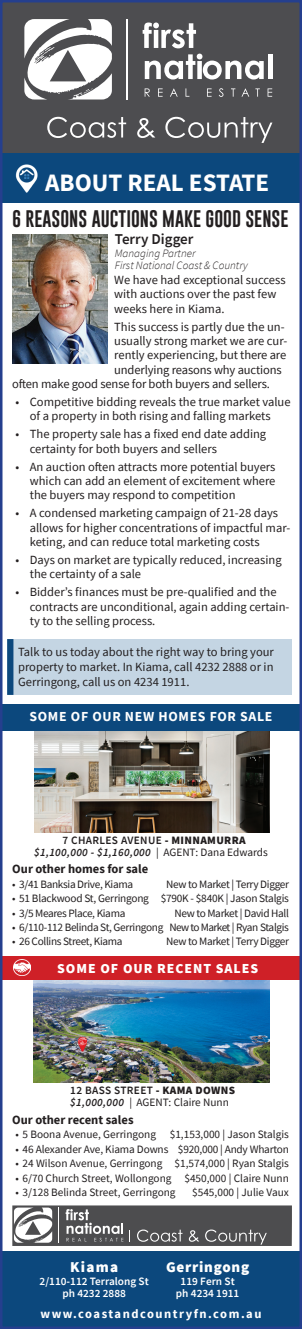
<style>
.page{position:relative;width:302px;height:1329px;background:#fff}
.page>*{position:absolute;margin:0;border:0;box-sizing:border-box;transform-origin:0 0}
.REAL_DEAL{font:700 25px "Source Sans Pro";color:#fff}
.t1{font:17.5px "Gobold Lowplus";color:#231f20}
.t2{font:900 15px "Source Sans Pro";letter-spacing:.05em;color:#fff}
.t3{font:600 15px "Source Sans Pro";color:#231f20}
.t4{font:700 13.75px "Source Sans Pro";letter-spacing:.05em;color:#fff}
.t5{font:900 13.75px "Source Sans Pro";letter-spacing:.07em;color:#fff}
.break-out_text{font:12.5px/14.4px "Source Sans Pro";color:#231f20}
.body_copy{font:12.5px/14.4px "Source Sans Pro";letter-spacing:-.005em;color:#231f20}
.body_copy-2{font:700 12.5px "Source Sans Pro";color:#231f20}
.t6{font:700 12.5px "Source Sans Pro";letter-spacing:.12em;color:#fff}
.t7{font:600 12px "Source Sans Pro";color:#fff}
.Listing_Heading{font:11.25px "Source Sans Pro";letter-spacing:-.02em;color:#231f20}
.Listing_Heading-2{font:11.25px "Source Sans Pro";color:#231f20}
.t8{font:600 11.25px/12.5px "Source Sans Pro";color:#fff;text-align:center}
.Listing_Heading-3{font:600 11.25px "Source Sans Pro";letter-spacing:.03em;color:#231f20}
.t9{font:italic 300 11.25px "Source Sans Pro";color:#231f20}
.Listing_Heading-4{font:italic 600 11.25px "Source Sans Pro";letter-spacing:.03em;color:#231f20}
.s1{font-weight:900}
.s2{font-weight:400;font-style:normal}
.s3{font-weight:600;font-style:italic}
</style>
<div class="page">
<div style="left:0;top:151px;width:301px;height:52px;background:#0c487d"></div>
<div style="left:0;top:0;width:301px;height:153px;background:#4d4d50"></div>
<svg style="left:47px;top:117px;width:79px;height:21px"></svg>
<svg style="left:137px;top:118px;width:18px;height:20px"></svg>
<svg style="left:165px;top:117px;width:107px;height:26px"></svg>
<svg style="left:144px;top:54px;width:119px;height:25px"></svg>
<div style="left:267px;top:54px;width:5px;height:25px;background:#fff"></div>
<svg style="left:144px;top:88px;width:5px;height:9px"></svg>
<svg style="left:158px;top:88px;width:4px;height:9px"></svg>
<svg style="left:170px;top:88px;width:7px;height:9px"></svg>
<svg style="left:185px;top:88px;width:4px;height:9px"></svg>
<svg style="left:207px;top:88px;width:4px;height:9px"></svg>
<svg style="left:218px;top:88px;width:5px;height:9px"></svg>
<svg style="left:231px;top:88px;width:4px;height:9px"></svg>
<svg style="left:241px;top:88px;width:8px;height:9px"></svg>
<svg style="left:255px;top:88px;width:4px;height:9px"></svg>
<svg style="left:267px;top:88px;width:4px;height:9px"></svg>
<svg style="left:24px;top:19px;width:88px;height:80px"></svg>
<svg style="left:142px;top:23px;width:54px;height:25px"></svg>
<hr style="left:126px;top:19px;width:2px;height:81px;background:#fff">
<img style="left:33px;top:980px;width:236px;height:103px">
<img style="left:35px;top:730px;width:234px;height:102px">
<div style="left:0;top:704px;width:301px;height:26px;background:#0c487d"></div>
<img style="left:12px;top:234px;width:95px;height:129px">
<div style="left:2px;top:956px;width:297px;height:24px;background:#cf2027"></div>
<img style="left:14px;top:959px;width:16px;height:17px">
<div style="left:7px;top:639px;width:284px;height:56px;background:#c4d5e3"></div>
<div style="left:7px;top:639px;width:6px;height:56px;background:#0c487d"></div>
<img style="left:15px;top:164px;width:23px;height:28px">
<div style="left:0;top:1251px;width:301px;height:78px;background:#0c487d"></div>
<svg style="left:12px;top:1205px;width:279px;height:41px;background:#686869"></svg>
<div style="left:0;top:0;width:301px;height:1329px;border:2px solid #253f8e"></div>
<p class="REAL_DEAL" style="left:45px;top:166px;width:225px">ABOUT REAL ESTATE</p>
<p class="t1" style="left:12px;top:207px;width:277px">6 REASONS AUCTIONS MAKE GOOD SENSE</p>
<p class="t3" style="left:115px;top:229px;width:80px">Terry Digger</p>
<p class="t9" style="left:115px;top:246px;width:82px">Managing Partner</p>
<p class="t9" style="left:115px;top:259px;width:134px">First National Coast &amp; Country</p>
<p class="body_copy" style="left:114px;top:272px;width:172px">We have had exceptional success with auctions over the past few weeks here in Kiama.</p>
<p class="body_copy" style="left:114px;top:319px;width:172px">This success is partly due the un-</p>
<p class="body_copy" style="left:114px;top:334px;width:174px">usually strong market we are cur-</p>
<p class="body_copy" style="left:114px;top:348px;width:173px">rently experiencing, but there are</p>
<p class="body_copy" style="left:114px;top:362px;width:169px">underlying reasons why auctions</p>
<p class="body_copy" style="left:12px;top:377px;width:259px">often make good sense for both buyers and sellers.</p>
<p class="break-out_text" style="left:16px;top:395px;width:276px;text-align:center">• Competitive bidding reveals the true market value of a property in both rising and falling markets</p>
<p class="break-out_text" style="left:30px;top:427px;width:237px;text-indent:-14px">• The property sale has a fixed end date adding certainty for both buyers and sellers</p>
<p class="break-out_text" style="left:30px;top:459px;width:247px;text-align:justify;text-indent:-14px">• An auction often attracts more potential buyers which can add an element of excitement where the buyers may respond to competition</p>
<p class="break-out_text" style="left:30px;top:506px;width:261px;text-indent:-14px">• A condensed marketing campaign of 21-28 days allows for higher concentrations of impactful mar&shy;keting, and can reduce total marketing costs</p>
<p class="break-out_text" style="left:30px;top:552px;width:253px;text-indent:-14px">• Days on market are typically reduced, increasing the certainty of a sale</p>
<p class="break-out_text" style="left:30px;top:585px;width:260px;text-indent:-14px">• Bidder’s finances must be pre-qualified and the contracts are unconditional, again adding certain&shy;ty to the selling process.</p>
<p class="break-out_text" style="left:18px;top:644px;width:257px;line-height:15px;text-align:justify">Talk to us today about the right way to bring your property to market. In Kiama, call 4232 2888 or in Gerringong, call us on 4234 1911.</p>
<p class="t4" style="left:29px;top:707px;width:244px">SOME OF OUR NEW HOMES FOR SALE</p>
<p class="Listing_Heading-3" style="left:62px;top:833px;width:184px">7 CHARLES AVENUE <span class="s1">- MINNAMURRA</span></p>
<p class="Listing_Heading-4" style="left:34px;top:844px;width:234px">$1,100,000 - $1,160,000 <span class="s2">| AGENT: Dana Edwards</span></p>
<p class="Listing_Heading" style="left:12px;top:877px;width:122px">• 3/41 Banksia Drive, Kiama</p>
<p class="Listing_Heading" style="left:166px;top:877px;width:124px">New to Market | Terry Digger</p>
<p class="Listing_Heading" style="left:12px;top:891px;width:278px">• 51 Blackwood St, Gerringong $790K - $840K | Jason Stalgis</p>
<p class="Listing_Heading" style="left:12px;top:905px;width:115px">• 3/5 Meares Place, Kiama</p>
<p class="Listing_Heading" style="left:174px;top:905px;width:116px">New to Market | David Hall</p>
<p class="Listing_Heading" style="left:12px;top:920px;width:278px">• 6/110-112 Belinda St, Gerringong New to Market | Ryan Stalgis</p>
<p class="Listing_Heading" style="left:12px;top:934px;width:112px">• 26 Collins Street, Kiama</p>
<p class="Listing_Heading" style="left:166px;top:934px;width:124px">New to Market | Terry Digger</p>
<p class="t7" style="left:31px;top:956px;width:157px">A beautifully renovated home.</p>
<p class="body_copy-2" style="left:12px;top:861px;width:137px">Our other homes for sale</p>
<p class="t5" style="left:57px;top:959px;width:202px">SOME OF OUR RECENT SALES</p>
<p class="Listing_Heading-3" style="left:70px;top:1083px;width:166px">12 BASS STREET <span class="s1">- KAMA DOWNS</span></p>
<p class="Listing_Heading-2" style="left:70px;top:1095px;width:160px"><span class="s3">$1,000,000</span> | AGENT: Claire Nunn</p>
<p class="body_copy-2" style="left:12px;top:1111px;width:123px">Our other recent sales</p>
<p class="Listing_Heading-2" style="left:15px;top:1127px;width:274px">• 5 Boona Avenue, Gerringong $1,153,000 | Jason Stalgis</p>
<p class="Listing_Heading" style="left:15px;top:1142px;width:274px">• 46 Alexander Ave, Kiama Downs $920,000 | Andy Wharton</p>
<p class="Listing_Heading-2" style="left:15px;top:1156px;width:274px">• 24 Wilson Avenue, Gerringong $1,574,000 | Ryan Stalgis</p>
<p class="Listing_Heading-2" style="left:15px;top:1170px;width:274px">• 6/70 Church Street, Wollongong $450,000 | Claire Nunn</p>
<p class="Listing_Heading-2" style="left:15px;top:1185px;width:161px">• 3/128 Belinda Street, Gerringong</p>
<p class="Listing_Heading-2" style="left:192px;top:1185px;width:98px">$545,000 | Julie Vaux</p>
<p class="t2" style="left:70px;top:1257px;width:49px">Kiama</p>
<p class="t8" style="left:39px;top:1274px;width:110px">2/110-112 Terralong St ph 4232 2888</p>
<p class="t2" style="left:166px;top:1257px;width:85px">Gerringong</p>
<p class="t8" style="left:175px;top:1274px;width:65px">119 Fern St ph 4234 1911</p>
<p class="t6" style="left:40px;top:1306px;width:222px">www.coastandcountryfn.com.au</p>
</div>
